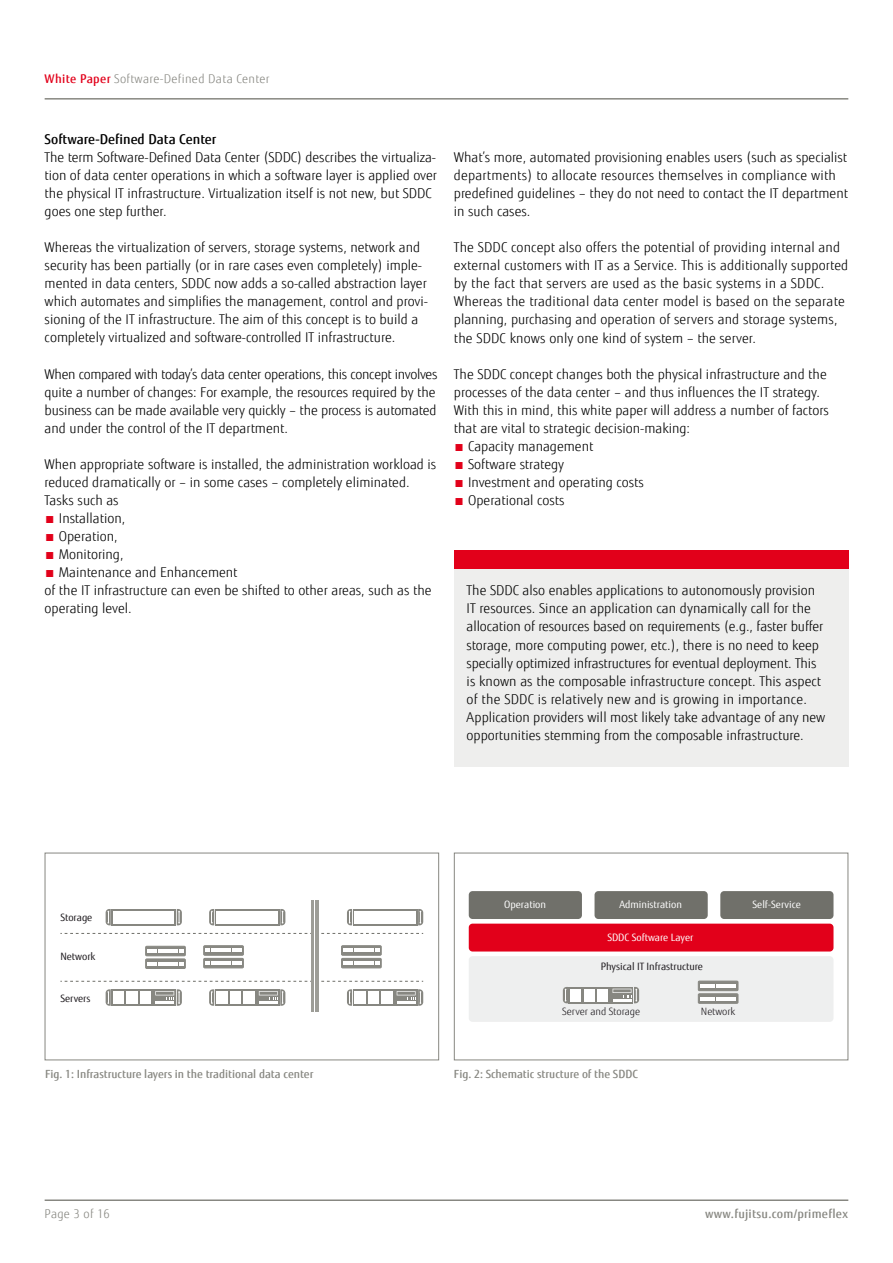
<style>
.page{position:relative;width:893px;height:1263px;background:#fff}
.page>*{position:absolute;margin:0;border:0;box-sizing:border-box;transform-origin:0 0}
.t1{font:300 13.5px/18px "Fujitsu Sans";color:#000}
.t2{font:500 13.5px "Fujitsu Sans";color:#000}
.t3{font:300 12px "Fujitsu Sans";letter-spacing:.03em;color:#878781}
.t4{font:500 12px "Fujitsu Sans";letter-spacing:.02em;color:#878781}
.t5{font:500 11.25px "Fujitsu Sans";color:#878781}
.t6{font:10.2px "Fujitsu Sans";color:#fff}
.t7{font:10.2px "Fujitsu Sans";color:#1b171b}
.t8{font:300 10.2px "Fujitsu Sans";color:#1b171b}
.s1{font-weight:500;color:#e2001a}
.s2{color:#e2001a}
</style>
<div class="page">
<hr style="left:45px;top:1199px;width:803px;height:2px;background:#878781">
<hr style="left:45px;top:98px;width:803px;height:2px;background:#878781">
<svg style="left:106px;top:989px;width:76px;height:17px"></svg>
<svg style="left:209px;top:989px;width:76px;height:17px"></svg>
<svg style="left:146px;top:959px;width:39px;height:9px"></svg>
<div style="left:145px;top:958px;width:41px;height:11px;border:1px solid #888882"></div>
<svg style="left:148px;top:962px;width:35px;height:3px"></svg>
<div style="left:146px;top:946px;width:39px;height:10px;background:#888882"></div>
<div style="left:145px;top:946px;width:41px;height:10px;border:1px solid #888882"></div>
<svg style="left:148px;top:949px;width:35px;height:4px"></svg>
<div style="left:204px;top:958px;width:39px;height:10px;background:#888882"></div>
<div style="left:203px;top:958px;width:41px;height:10px;border:1px solid #888882"></div>
<svg style="left:206px;top:961px;width:35px;height:4px"></svg>
<div style="left:204px;top:946px;width:39px;height:9px;background:#888882"></div>
<div style="left:203px;top:945px;width:41px;height:11px;border:1px solid #888882"></div>
<svg style="left:206px;top:948px;width:35px;height:4px"></svg>
<svg style="left:106px;top:909px;width:76px;height:16px"></svg>
<svg style="left:209px;top:909px;width:76px;height:16px"></svg>
<svg style="left:347px;top:989px;width:76px;height:17px"></svg>
<div style="left:342px;top:958px;width:39px;height:10px;background:#888882"></div>
<div style="left:341px;top:958px;width:41px;height:10px;border:1px solid #888882"></div>
<svg style="left:344px;top:961px;width:35px;height:4px"></svg>
<div style="left:342px;top:946px;width:39px;height:9px;background:#888882"></div>
<div style="left:341px;top:945px;width:41px;height:11px;border:1px solid #888882"></div>
<svg style="left:344px;top:948px;width:35px;height:4px"></svg>
<svg style="left:347px;top:909px;width:76px;height:16px"></svg>
<svg style="left:60px;top:933px;width:363px;height:1px"></svg>
<svg style="left:60px;top:981px;width:363px;height:1px"></svg>
<hr style="left:311px;top:901px;width:3px;height:111px;background:#9d9d97">
<hr style="left:315px;top:901px;width:4px;height:111px;background:#9d9d97">
<div style="left:45px;top:853px;width:394px;height:207px;border:1px solid #878781"></div>
<div style="left:469px;top:956px;width:364px;height:66px;background:#eeefef;border-radius:4px"></div>
<svg style="left:563px;top:987px;width:76px;height:16px"></svg>
<svg style="left:698px;top:994px;width:40px;height:9px"></svg>
<div style="left:698px;top:993px;width:40px;height:11px;border:1px solid #888882"></div>
<svg style="left:700px;top:997px;width:36px;height:3px"></svg>
<div style="left:698px;top:981px;width:40px;height:10px;background:#888882"></div>
<div style="left:698px;top:981px;width:40px;height:10px;border:1px solid #888882"></div>
<svg style="left:700px;top:984px;width:36px;height:4px"></svg>
<div style="left:469px;top:924px;width:364px;height:27px;background:#e2001a;border-radius:4px"></div>
<div style="left:469px;top:891px;width:113px;height:28px;background:#70706a;border-radius:4px"></div>
<div style="left:594px;top:891px;width:114px;height:28px;background:#70706a;border-radius:4px"></div>
<div style="left:720px;top:891px;width:113px;height:28px;background:#70706a;border-radius:4px"></div>
<div style="left:454px;top:853px;width:394px;height:207px;border:1px solid #878781"></div>
<div style="left:454px;top:559px;width:394px;height:208px;background:#eeeeed"></div>
<div style="left:454px;top:550px;width:394px;height:18px;background:#e2001a"></div>
<p class="t3" style="left:45px;top:72px;width:227px"><span class="s1">White Paper</span> Software-Defined Data Center</p>
<p class="t2" style="left:45px;top:130px;width:173px">Software-Defined Data Center</p>
<p class="t1" style="left:45px;top:148px;width:394px">The term Software-Defined Data Center (SDDC) describes the virtualiza&shy;tion of data center operations in which a software layer is applied over the physical IT infrastructure. Virtualization itself is not new, but SDDC goes one step further.</p>
<p class="t1" style="left:45px;top:239px;width:385px">Whereas the virtualization of servers, storage systems, network and security has been partially (or in rare cases even completely) imple&shy;mented in data centers, SDDC now adds a so-called abstraction layer which automates and simplifies the management, control and provi&shy;sioning of the IT infrastructure. The aim of this concept is to build a completely virtualized and software-controlled IT infrastructure.</p>
<p class="t1" style="left:45px;top:365px;width:394px">When compared with today’s data center operations, this concept involves quite a number of changes: For example, the resources required by the business can be made available very quickly – the process is automated and under the control of the IT department.</p>
<p class="t1" style="left:45px;top:455px;width:393px">When appropriate software is installed, the administration workload is reduced dramatically or – in some cases – completely eliminated.<br>Tasks such as</p>
<p class="t1" style="left:45px;top:509px;width:82px"><span class="s2">■</span> Installation,</p>
<p class="t1" style="left:45px;top:527px;width:75px"><span class="s2">■</span> Operation,</p>
<p class="t1" style="left:45px;top:545px;width:80px"><span class="s2">■</span> Monitoring,</p>
<p class="t1" style="left:45px;top:563px;width:388px"><span class="s2">■</span> Maintenance and Enhancement<br>of the IT infrastructure can even be shifted to other areas, such as the operating level.</p>
<p class="t1" style="left:454px;top:148px;width:396px">What’s more, automated provisioning enables users (such as specialist departments) to allocate resources themselves in compliance with predefined guidelines – they do not need to contact the IT department in such cases.</p>
<p class="t1" style="left:454px;top:239px;width:396px">The SDDC concept also offers the potential of providing internal and external customers with IT as a Service. This is additionally supported by the fact that servers are used as the basic systems in a SDDC.<br>Whereas the traditional data center model is based on the separate planning, purchasing and operation of servers and storage systems, the SDDC knows only one kind of system – the server.</p>
<p class="t1" style="left:454px;top:365px;width:377px">The SDDC concept changes both the physical infrastructure and the processes of the data center – and thus influences the IT strategy.<br>With this in mind, this white paper will address a number of factors that are vital to strategic decision-making:</p>
<p class="t1" style="left:454px;top:437px;width:141px"><span class="s2">■</span> Capacity management</p>
<p class="t1" style="left:454px;top:455px;width:112px"><span class="s2">■</span> Software strategy</p>
<p class="t1" style="left:454px;top:473px;width:191px"><span class="s2">■</span> Investment and operating costs</p>
<p class="t1" style="left:454px;top:491px;width:112px"><span class="s2">■</span> Operational costs</p>
<p class="t1" style="left:467px;top:582px;width:360px">The SDDC also enables applications to autonomously provision IT resources. Since an application can dynamically call for the allocation of resources based on requirements (e.g., faster buffer storage, more computing power, etc.), there is no need to keep specially optimized infrastructures for eventual deployment. This is known as the composable infrastructure concept. This aspect of the SDDC is relatively new and is growing in importance.<br>Application providers will most likely take advantage of any new opportunities stemming from the composable infrastructure.</p>
<p class="t7" style="left:60px;top:911px;width:33px">Storage</p>
<p class="t7" style="left:60px;top:950px;width:36px">Network</p>
<p class="t7" style="left:60px;top:992px;width:32px">Servers</p>
<p class="t6" style="left:504px;top:898px;width:43px">Operation</p>
<p class="t6" style="left:619px;top:898px;width:64px">Administration</p>
<p class="t6" style="left:752px;top:898px;width:50px">Self-Service</p>
<p class="t6" style="left:607px;top:931px;width:87px">SDDC Software Layer</p>
<p class="t7" style="left:601px;top:960px;width:104px">Physical IT Infrastructure</p>
<p class="t8" style="left:562px;top:1006px;width:80px">Server and Storage</p>
<p class="t8" style="left:701px;top:1006px;width:36px">Network</p>
<p class="t5" style="left:45px;top:1067px;width:270px">Fig. 1: Infrastructure layers in the traditional data center</p>
<p class="t5" style="left:454px;top:1067px;width:185px">Fig. 2: Schematic structure of the SDDC</p>
<p class="t3" style="left:45px;top:1207px;width:67px">Page 3 of 16</p>
<p class="t4" style="left:705px;top:1206px;width:144px">www.fujitsu.com/primeflex</p>
</div>
